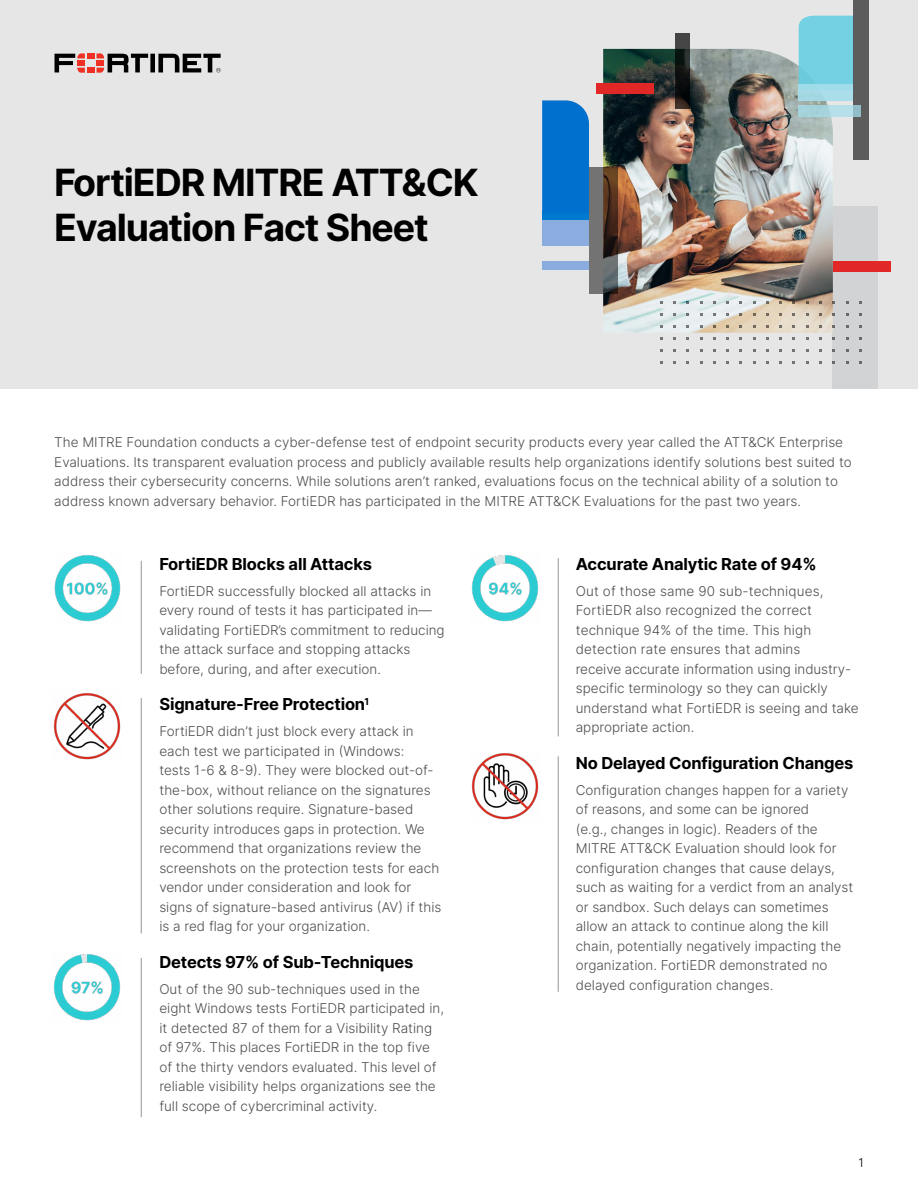
<style>
.page{position:relative;width:918px;height:1188px;background:#fff}
.page>*{position:absolute;margin:0;border:0;box-sizing:border-box;transform-origin:0 0}
.t1{font:700 37.5px/45px "Inter";letter-spacing:-.03em;color:#000}
.t2{font:700 16.5px "Inter";letter-spacing:-.01em;color:#000}
.t3{font:300 13.5px/19.5px "Inter";color:#4d4d4f}
.t4{font:300 12px "Inter";color:#000}
</style>
<div class="page">
<div style="left:0;top:0;width:918px;height:389px;background:#e5e6e5"></div>
<svg style="left:55px;top:53px;width:166px;height:20px"></svg>
<div style="left:833px;top:206px;width:45px;height:183px;background:#d1d3d4"></div>
<img style="left:603px;top:49px;width:230px;height:284px">
<svg style="left:589px;top:167px;width:29px;height:126px;background:#5e5650"></svg>
<div style="left:542px;top:212px;width:47px;height:11px;background:#007ad0"></div>
<div style="left:542px;top:220px;width:47px;height:26px;background:#8bacde"></div>
<div style="left:542px;top:100px;width:47px;height:112px;background:#0070ce"></div>
<div style="left:596px;top:83px;width:58px;height:11px;background:#e12827"></div>
<div style="left:833px;top:261px;width:58px;height:11px;background:#e12827"></div>
<div style="left:542px;top:261px;width:47px;height:8px;background:#8bacde"></div>
<svg style="left:675px;top:34px;width:14px;height:75px"></svg>
<div style="left:799px;top:16px;width:54px;height:68px;background:#74d1e3"></div>
<div style="left:799px;top:84px;width:54px;height:16px;background:#a5deec"></div>
<div style="left:853px;top:0;width:16px;height:159px;background:#5b5c5b"></div>
<svg style="left:799px;top:105px;width:62px;height:11px"></svg>
<img style="left:55px;top:555px;width:66px;height:67px">
<img style="left:53px;top:954px;width:68px;height:67px">
<img style="left:472px;top:555px;width:67px;height:67px">
<img style="left:471px;top:753px;width:68px;height:67px">
<img style="left:53px;top:693px;width:68px;height:67px">
<hr style="left:141px;top:561px;width:1px;height:113px;background:#939598">
<hr style="left:558px;top:558px;width:1px;height:178px;background:#939598">
<hr style="left:558px;top:756px;width:1px;height:236px;background:#939598">
<hr style="left:141px;top:698px;width:1px;height:236px;background:#939598">
<hr style="left:141px;top:958px;width:1px;height:159px;background:#939598">
<h1 class="t1" style="left:54px;top:159px;width:426px">FortiEDR MITRE ATT&amp;CK<br>Evaluation Fact Sheet</h1>
<p class="t3" style="left:54px;top:433px;width:799px">The MITRE Foundation conducts a cyber-defense test of endpoint security products every year called the ATT&amp;CK Enterprise Evaluations. Its transparent evaluation process and publicly available results help organizations identify solutions best suited to address their cybersecurity concerns. While solutions aren’t ranked, evaluations focus on the technical ability of a solution to address known adversary behavior. FortiEDR has participated in the MITRE ATT&amp;CK Evaluations for the past two years.</p>
<p class="t2" style="left:159px;top:552px;width:214px">FortiEDR Blocks all Attacks</p>
<p class="t3" style="left:159px;top:581px;width:287px">FortiEDR successfully blocked all attacks in every round of tests it has participated in— validating FortiEDR’s commitment to reducing the attack surface and stopping attacks before, during, and after execution.</p>
<p class="t2" style="left:159px;top:692px;width:211px">Signature-Free Protection<sup>1</sup></p>
<p class="t3" style="left:159px;top:721px;width:284px">FortiEDR didn’t just block every attack in each test we participated in (Windows:<br>tests 1-6 &amp; 8-9). They were blocked out-of&shy;the-box, without reliance on the signatures other solutions require. Signature-based security introduces gaps in protection. We recommend that organizations review the screenshots on the protection tests for each vendor under consideration and look for signs of signature-based antivirus (AV) if this is a red flag for your organization.</p>
<p class="t2" style="left:159px;top:950px;width:256px">Detects 97% of Sub-Techniques</p>
<p class="t3" style="left:159px;top:979px;width:286px">Out of the 90 sub-techniques used in the eight Windows tests FortiEDR participated in, it detected 87 of them for a Visibility Rating of 97%. This places FortiEDR in the top five of the thirty vendors evaluated. This level of reliable visibility helps organizations see the full scope of cybercriminal activity.</p>
<p class="t2" style="left:576px;top:552px;width:242px">Accurate Analytic Rate of 94%</p>
<p class="t3" style="left:576px;top:581px;width:284px">Out of those same 90 sub-techniques, FortiEDR also recognized the correct technique 94% of the time. This high detection rate ensures that admins<br>receive accurate information using industry&shy;specific terminology so they can quickly understand what FortiEDR is seeing and take appropriate action.</p>
<p class="t2" style="left:576px;top:751px;width:279px">No Delayed Configuration Changes</p>
<p class="t3" style="left:576px;top:780px;width:279px">Configuration changes happen for a variety of reasons, and some can be ignored<br>(e.g., changes in logic). Readers of the MITRE ATT&amp;CK Evaluation should look for configuration changes that cause delays, such as waiting for a verdict from an analyst or sandbox. Such delays can sometimes allow an attack to continue along the kill chain, potentially negatively impacting the organization. FortiEDR demonstrated no delayed configuration changes.</p>
<p class="t4" style="left:859px;top:1154px;width:7px">1</p>
</div>
